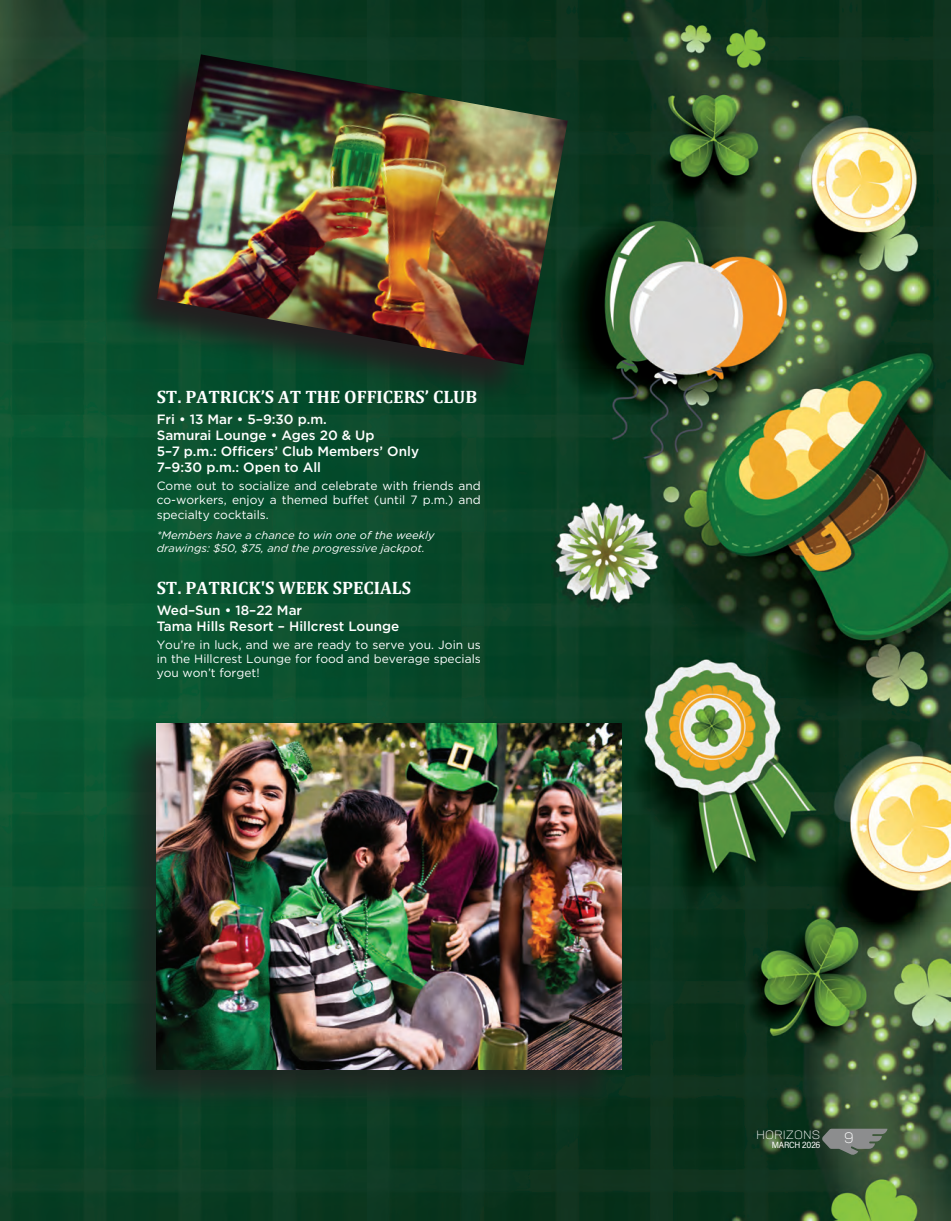
<style>
.page{position:relative;width:951px;height:1221px;background:#fff}
.page>*{position:absolute;margin:0;border:0;box-sizing:border-box;transform-origin:0 0}
.St_Patricks_Day_Event{font:700 18px "Cambria";color:#fff}
.t1{font:300 expanded 15px "Neusa Next Pro";color:#fff}
.St__Patricks_Day__Day_Time{font:500 13.5px "Gotham";color:#fff}
.St__Patricks_Day__Body_Text{font:12px/14.4px "Gotham";color:#fff;text-align:justify}
.t2{font:300 expanded 12px "Neusa Next Pro";letter-spacing:.01em;color:#fff}
.St__Patricks_Day__Asterics{font:italic 10.95px/13.5px "Gotham";color:#fff}
.t3{font:9px "Acumin Variable Concept";letter-spacing:-.025em;color:#fff}
</style>
<div class="page">
<img style="left:0;top:0;width:950px;height:1220px">
<svg style="left:821px;top:1128px;width:66px;height:28px;background:#6b756b"></svg>
<div style="left:111px;top:721px;width:513px;height:394px;background:#231f20;opacity:.75"></div>
<img style="left:157px;top:724px;width:464px;height:345px">
<svg style="left:114px;top:53px;width:454px;height:355px;background:#094328"></svg>
<img style="left:157px;top:54px;width:410px;height:311px">
<p class="St_Patricks_Day_Event" style="left:157px;top:384px;width:322px">ST. PATRICK’S AT THE OFFICERS’ CLUB</p>
<p class="St__Patricks_Day__Day_Time" style="left:157px;top:410px;width:172px">Fri • 13 Mar • 5–9:30 p.m.</p>
<p class="St__Patricks_Day__Day_Time" style="left:157px;top:426px;width:219px">Samurai Lounge • Ages 20 &amp; Up</p>
<p class="St__Patricks_Day__Day_Time" style="left:157px;top:442px;width:264px">5–7 p.m.: Officers’ Club Members’ Only</p>
<p class="St__Patricks_Day__Day_Time" style="left:157px;top:458px;width:166px">7–9:30 p.m.: Open to All</p>
<p class="St__Patricks_Day__Body_Text" style="left:157px;top:478px;width:326px">Come out to socialize and celebrate with friends and co-workers, enjoy a themed buffet (until 7 p.m.) and specialty cocktails.</p>
<p class="St__Patricks_Day__Asterics" style="left:157px;top:528px;width:279px">*Members have a chance to win one of the weekly drawings: $50, $75, and the progressive jackpot.</p>
<p class="St_Patricks_Day_Event" style="left:157px;top:575px;width:256px">ST. PATRICK'S WEEK SPECIALS</p>
<p class="St__Patricks_Day__Day_Time" style="left:157px;top:601px;width:147px">Wed–Sun • 18–22 Mar</p>
<p class="St__Patricks_Day__Day_Time" style="left:157px;top:617px;width:244px">Tama Hills Resort – Hillcrest Lounge</p>
<p class="St__Patricks_Day__Body_Text" style="left:157px;top:637px;width:325px">You’re in luck, and we are ready to serve you. Join us in the Hillcrest Lounge for food and beverage specials you won’t forget!</p>
<p class="t2" style="left:756px;top:1127px;width:66px">HORIZONS</p>
<p class="t1" style="left:843px;top:1128px;width:12px">9</p>
<p class="t3" style="left:771px;top:1139px;width:50px">MARCH 2026</p>
</div>
